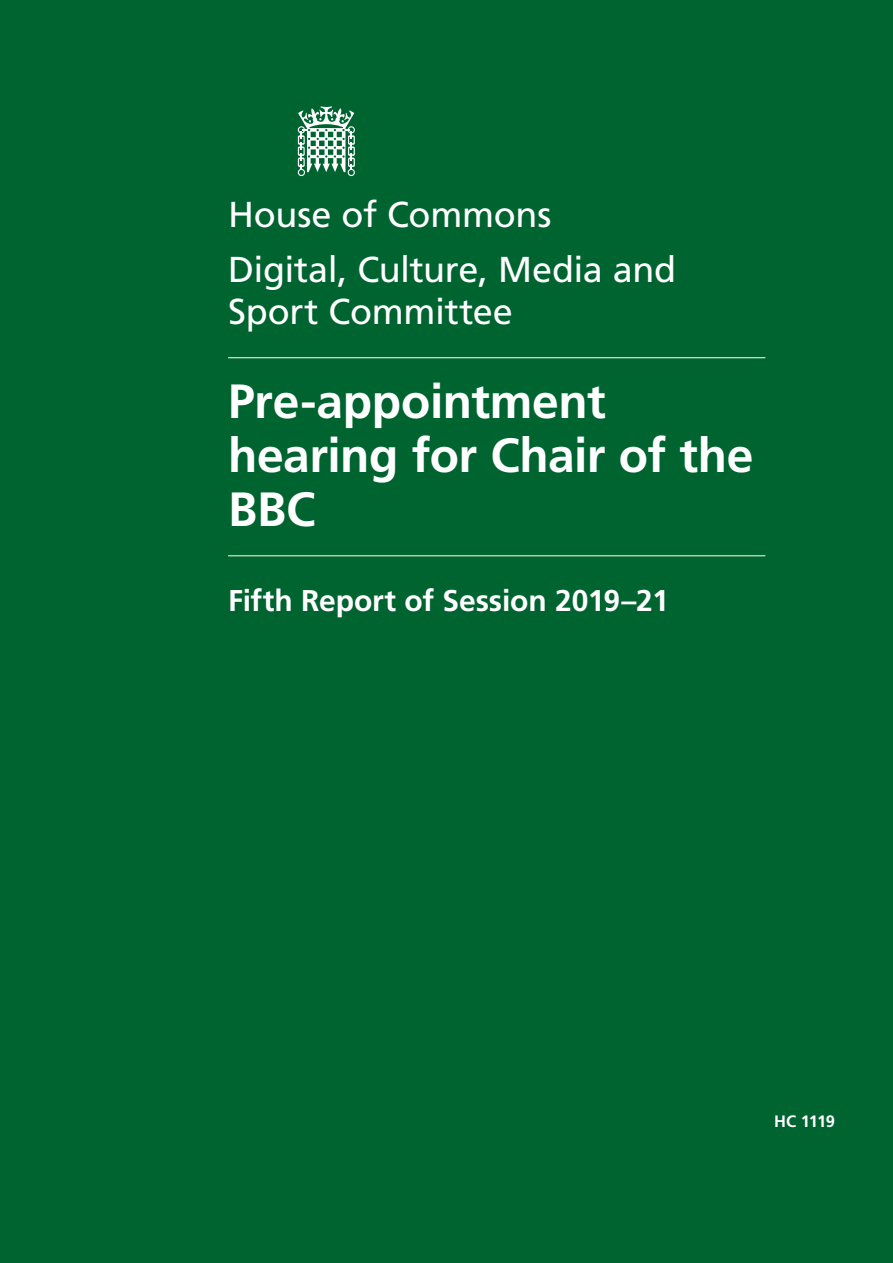
<style>
.page{position:relative;width:893px;height:1263px;background:#006430}
.page>*{position:absolute;margin:0;border:0;box-sizing:border-box;transform-origin:0 0}
.Cover_Report{font:700 48px/54px "Frutiger LT Std";letter-spacing:-.01em;color:#fff}
.Cover_Committee_Name{font:36px/42px "Frutiger LT Std";letter-spacing:-.01em;color:#fff}
.Cover_House_of_Commo{font:36px "Frutiger LT Std";letter-spacing:-.005em;color:#fff}
.Cover_Report_Number{font:700 30px "Frutiger LT Std";letter-spacing:-.005em;color:#fff}
.Cover_HC_No{font:700 16.5px "Frutiger LT Std";letter-spacing:-.045em;color:#fff}
</style>
<div class="page">
<svg style="left:298px;top:106px;width:57px;height:70px"></svg>
<hr style="left:228px;top:357px;width:537px;height:1px;background:#fff">
<hr style="left:228px;top:555px;width:537px;height:1px;background:#fff">
<p class="Cover_House_of_Commo" style="left:228px;top:193px;width:325px">House of Commons</p>
<p class="Cover_Committee_Name" style="left:228px;top:249px;width:450px">Digital, Culture, Media and<br>Sport Committee</p>
<p class="Cover_Report" style="left:228px;top:374px;width:527px">Pre-appointment hearing for Chair of the<br>BBC</p>
<p class="Cover_Report_Number" style="left:228px;top:583px;width:442px">Fifth Report of Session 2019–21</p>
<p class="Cover_HC_No" style="left:774px;top:1111px;width:62px">HC 1119</p>
</div>
